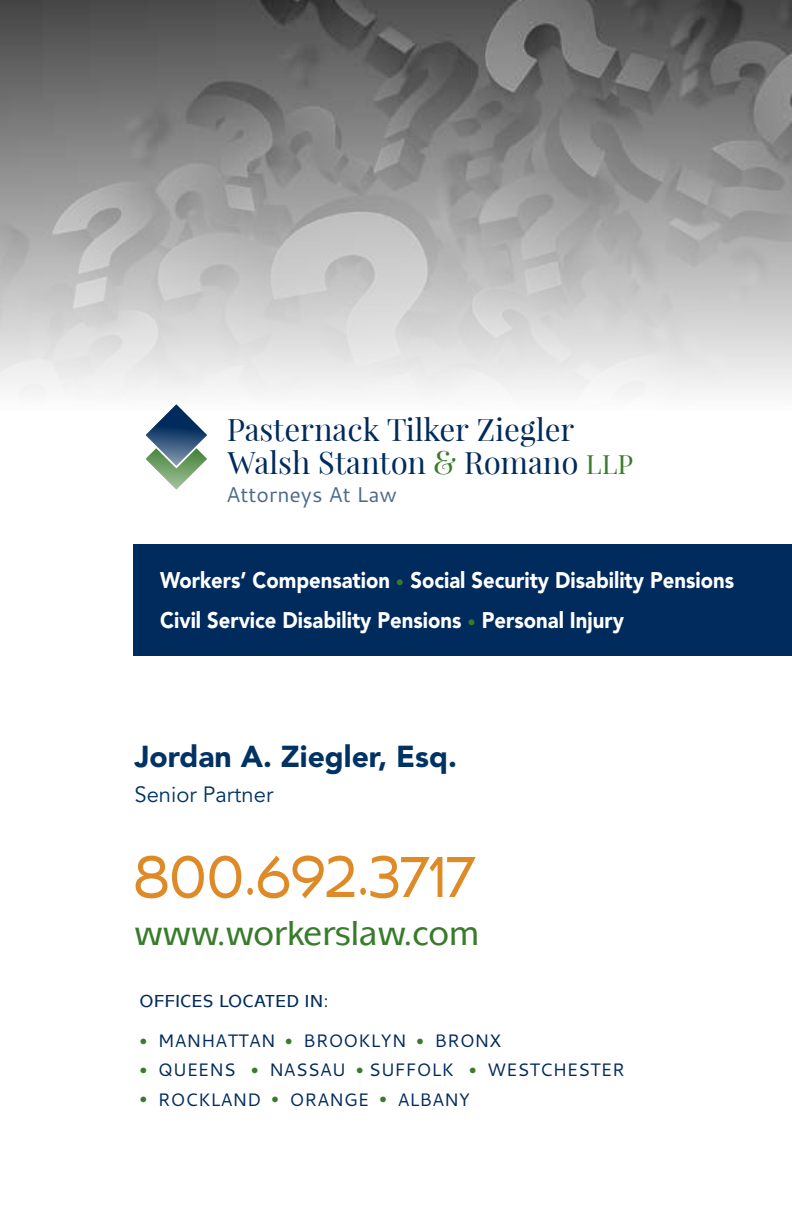
<style>
.page{position:relative;width:792px;height:1224px;background:#fff}
.page>*{position:absolute;margin:0;border:0;box-sizing:border-box;transform-origin:0 0}
.t1{font:71.6px "Aviano Sans";color:#dd8a27;scale:.78 1}
.t2{font:500 36px "Mixage ITC Std";color:#387c2b}
.t3{font:31px/33.6px "Playfair Display";color:#002b5c}
.t4{font:900 30px "Avenir LT Std";color:#003263}
.t5{font:900 22.4px/40px "Avenir LT Std";color:#fff;scale:.9 1}
.t6{font:22px "Avenir LT Std";color:#003263}
.t7{font:21.2px "Cantarell";color:#4d6a8d}
.t8{font:18px "Cantarell";color:#002b5c}
.t9{font:500 18px "Mixage ITC Std";letter-spacing:.04em;color:#002b5c}
.s1{color:#387c2b}
.s2{font-size:26.6px;color:#387c2b}
</style>
<div class="page">
<div style="left:134px;top:544px;width:658px;height:112px;background:#002b5c"></div>
<svg style="left:146px;top:410px;width:61px;height:80px"></svg>
<img style="left:0;top:0;width:792px;height:410px">
<h3 class="t3" style="left:227px;top:411px;width:408px">Pasternack Tilker Ziegler<br>Walsh Stanton <span class="s1">&amp;</span> Romano <span class="s2">LLP</span></h3>
<p class="t7" style="left:226px;top:480px;width:172px">Attorneys At Law</p>
<p class="t5" style="left:160px;top:560px;width:639px">Workers’ Compensation <span class="s1">●</span> Social Security Disability Pensions<br>Civil Service Disability Pensions <span class="s1">●</span> Personal Injury</p>
<h3 class="t4" style="left:134px;top:739px;width:324px">Jordan A. Ziegler, Esq.</h3>
<p class="t6" style="left:134px;top:782px;width:140px">Senior Partner</p>
<h1 class="t1" style="left:134px;top:836px;width:438px">800.692.3717</h1>
<h2 class="t2" style="left:134px;top:912px;width:346px">www.workerslaw.com</h2>
<p class="t9" style="left:140px;top:990px;width:190px">OFFICES LOCATED IN:</p>
<p class="t8" style="left:140px;top:1028px;width:363px"><span class="s1">●</span> MANHATTAN <span class="s1">●</span> BROOKLYN <span class="s1">●</span> BRONX</p>
<p class="t8" style="left:140px;top:1058px;width:486px"><span class="s1">●</span> QUEENS <span class="s1">●</span> NASSAU <span class="s1">●</span> SUFFOLK <span class="s1">●</span> WESTCHESTER</p>
<p class="t8" style="left:140px;top:1087px;width:332px"><span class="s1">●</span> ROCKLAND <span class="s1">●</span> ORANGE <span class="s1">●</span> ALBANY</p>
</div>
